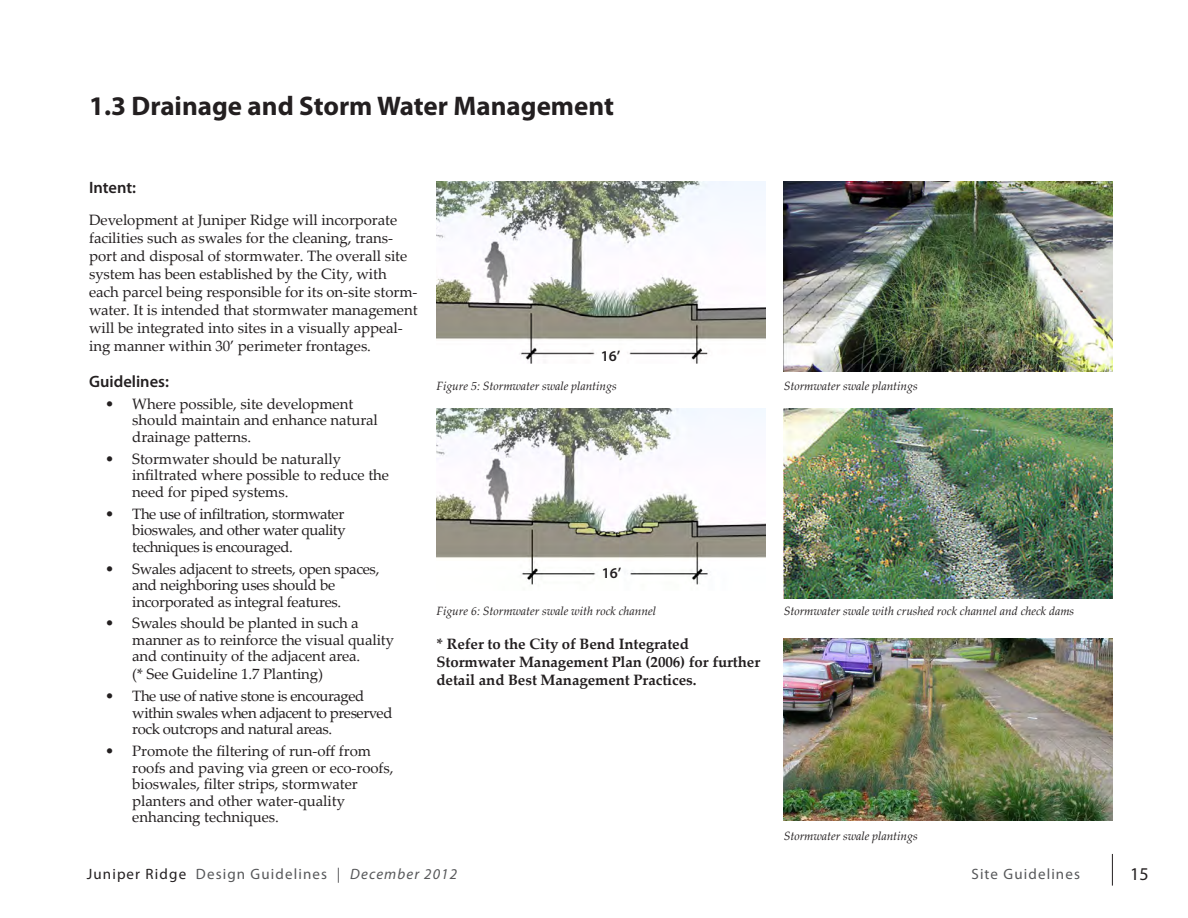
<style>
.page{position:relative;width:1188px;height:918px;background:#fff}
.page>*{position:absolute;margin:0;border:0;box-sizing:border-box;transform-origin:0 0}
.t1{font:700 27px "Myriad Pro";color:#231f20}
.t2{font:18px "Myriad Pro";color:#231f20}
.t3{font:600 16.5px "Myriad Pro";color:#231f20}
.t4{font:15px/16.5px "Palatino Linotype";letter-spacing:-.005em;color:#231f20}
.t5{font:700 15px/18px "Palatino Linotype";letter-spacing:-.005em;color:#231f20}
.t6{font:15px/16.5px "Palatino Linotype";letter-spacing:-.03em;color:#231f20}
.t7{font:15px "Myriad Pro";letter-spacing:.075em;color:#57585a}
.t8{font:600 15px "Myriad Pro";color:#231f20}
.t9{font:italic 12px "Palatino Linotype";letter-spacing:-.005em;color:#231f20}
.s1{color:#231f20}
.s2{font-style:italic}
</style>
<div class="page">
<hr style="left:1112px;top:854px;width:1px;height:32px;background:#231f20">
<img style="left:436px;top:181px;width:329px;height:183px">
<img style="left:436px;top:409px;width:329px;height:176px">
<img style="left:784px;top:181px;width:328px;height:190px">
<img style="left:784px;top:409px;width:328px;height:189px">
<img style="left:784px;top:638px;width:328px;height:183px">
<h1 class="t1" style="left:89px;top:88px;width:526px">1.3 Drainage and Storm Water Management</h1>
<p class="t3" style="left:89px;top:177px;width:49px">Intent:</p>
<p class="t4" style="left:89px;top:210px;width:330px;line-height:18px">Development at Juniper Ridge will incorporate facilities such as swales for the cleaning, trans&shy;port and disposal of stormwater. The overall site system has been established by the City, with each parcel being responsible for its on-site storm&shy;water. It is intended that stormwater management will be integrated into sites in a visually appeal&shy;ing manner within 30’ perimeter frontages.</p>
<p class="t3" style="left:89px;top:371px;width:81px">Guidelines:</p>
<p class="t4" style="left:132px;top:395px;width:247px;text-indent:-27px">• Where possible, site development should maintain and enhance natural drainage patterns.</p>
<p class="t4" style="left:132px;top:450px;width:258px;text-indent:-27px">• Stormwater should be naturally infiltrated where possible to reduce the need for piped systems.</p>
<p class="t4" style="left:132px;top:505px;width:215px;text-align:justify;text-indent:-27px">• The use of infiltration, stormwater bioswales, and other water quality techniques is encouraged.</p>
<p class="t4" style="left:132px;top:560px;width:249px;text-indent:-27px">• Swales adjacent to streets, open spaces, and neighboring uses should be incorporated as integral features.</p>
<p class="t4" style="left:132px;top:615px;width:263px;text-indent:-27px">• Swales should be planted in such a manner as to reinforce the visual quality and continuity of the adjacent area.</p>
<p class="t4" style="left:132px;top:666px;width:192px">(* See Guideline 1.7 Planting)</p>
<p class="t6" style="left:132px;top:687px;width:262px;text-indent:-27px">• The use of native stone is encouraged within swales when adjacent to preserved rock outcrops and natural areas.</p>
<p class="t4" style="left:132px;top:742px;width:263px;text-indent:-27px">• Promote the filtering of run-off from roofs and paving via green or eco-roofs, bioswales, filter strips, stormwater planters and other water-quality enhancing techniques.</p>
<p class="t8" style="left:601px;top:346px;width:21px">16’</p>
<p class="t9" style="left:436px;top:377px;width:182px">Figure 5: Stormwater swale plantings</p>
<p class="t9" style="left:784px;top:377px;width:135px">Stormwater swale plantings</p>
<p class="t8" style="left:602px;top:564px;width:21px">16’</p>
<p class="t9" style="left:436px;top:603px;width:221px">Figure 6: Stormwater swale with rock channel</p>
<p class="t9" style="left:784px;top:603px;width:292px">Stormwater swale with crushed rock channel and check dams</p>
<p class="t5" style="left:436px;top:635px;width:325px">* Refer to the City of Bend Integrated<br>Stormwater Management Plan (2006) for further detail and Best Management Practices.</p>
<p class="t9" style="left:784px;top:827px;width:135px">Stormwater swale plantings</p>
<p class="t7" style="left:87px;top:865px;width:372px"><span class="s1">Juniper Ridge</span> Design Guidelines | <span class="s2">December 2012</span></p>
<p class="t2" style="left:1130px;top:862px;width:20px">15</p>
<p class="t7" style="left:972px;top:865px;width:110px">Site Guidelines</p>
</div>
